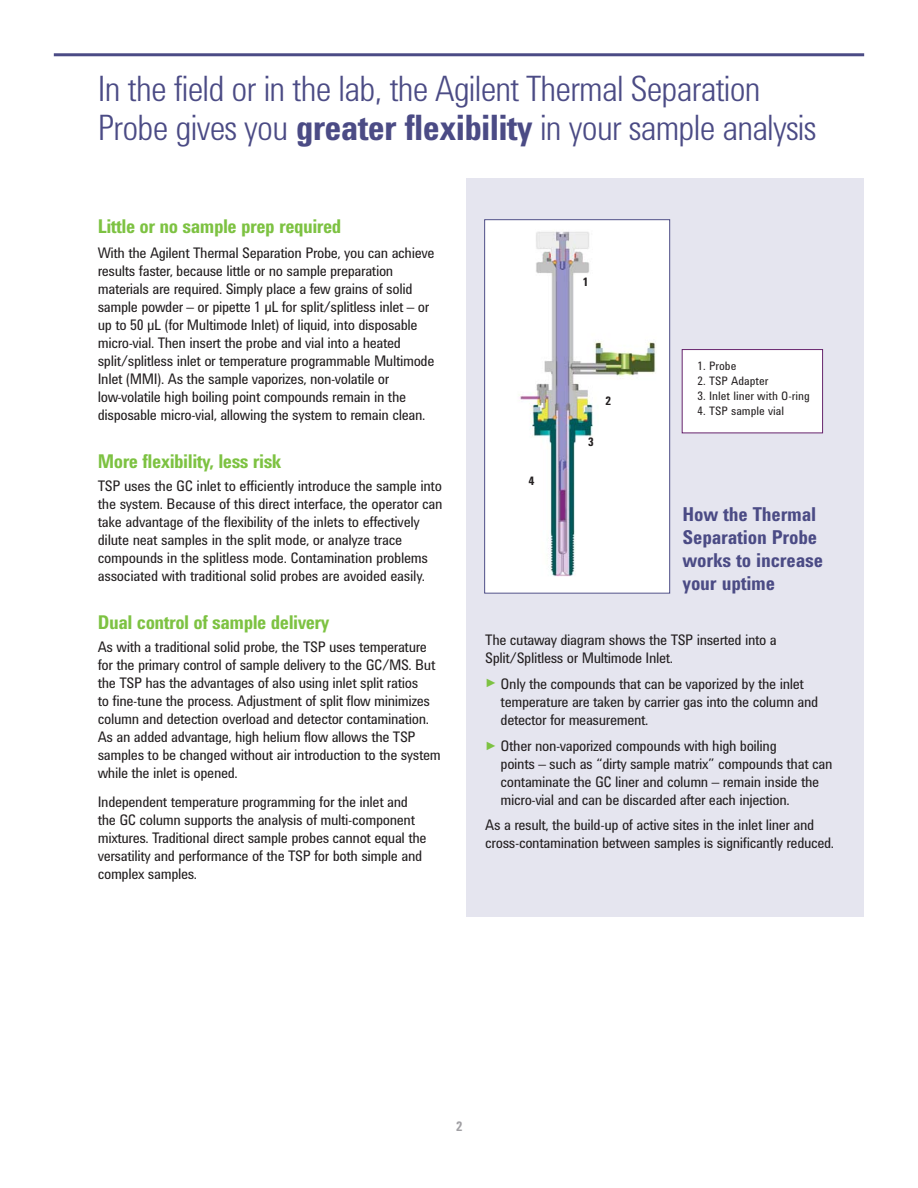
<style>
.page{position:relative;width:918px;height:1188px;background:#fff}
.page>*{position:absolute;margin:0;border:0;box-sizing:border-box;transform-origin:0 0}
.t1{font:300 36px/39px "Agilent Condensed CFF";letter-spacing:-.02em;color:#4b4b85}
.t2{font:700 19.65px/23px "Agilent Condensed CFF";letter-spacing:-.01em;color:#4b4b85}
.t3{font:700 19.5px "Agilent Condensed CFF";letter-spacing:-.025em;color:#7dc242}
.t4{font:15px/18px "Agilent Condensed CFF";letter-spacing:-.025em;color:#231f20}
.t5{font:700 13.5px "Agilent Condensed CFF";color:#a1a0a4}
.t6{font:12px "Agilent Condensed CFF";color:#231f20}
.t7{font:700 12px "Agilent Condensed CFF";color:#231f20}
.s1{font-weight:700}
.s2{font-size:12px;color:#7dc242}
</style>
<div class="page">
<div style="left:467px;top:179px;width:397px;height:738px;background:#e5e5ef"></div>
<hr style="left:54px;top:53px;width:810px;height:3px;background:#4b4b85">
<img style="left:486px;top:221px;width:182px;height:371px">
<div style="left:484px;top:219px;width:186px;height:375px;border:1px solid #4b4b85"></div>
<div style="left:682px;top:350px;width:141px;height:83px;background:#fff"></div>
<div style="left:682px;top:349px;width:141px;height:84px;border:1px solid #67246d"></div>
<h1 class="t1" style="left:98px;top:73px;width:720px">In the field or in the lab, the Agilent Thermal Separation<br>Probe gives you <span class="s1">greater flexibility</span> in your sample analysis</h1>
<h3 class="t3" style="left:98px;top:219px;width:245px">Little or no sample prep required</h3>
<p class="t4" style="left:98px;top:245px;width:338px">With the Agilent Thermal Separation Probe, you can achieve results faster, because little or no sample preparation materials are required. Simply place a few grains of solid sample powder – or pipette 1 µL for split/splitless inlet – or up to 50 µL (for Multimode Inlet) of liquid, into disposable micro-vial. Then insert the probe and vial into a heated split/splitless inlet or temperature programmable Multimode Inlet (MMI). As the sample vaporizes, non-volatile or low-volatile high boiling point compounds remain in the disposable micro-vial, allowing the system to remain clean.</p>
<h3 class="t3" style="left:98px;top:454px;width:185px">More flexibility, less risk</h3>
<p class="t4" style="left:98px;top:479px;width:346px">TSP uses the GC inlet to efficiently introduce the sample into the system. Because of this direct interface, the operator can take advantage of the flexibility of the inlets to effectively dilute neat samples in the split mode, or analyze trace compounds in the splitless mode. Contamination problems associated with traditional solid probes are avoided easily.</p>
<h3 class="t3" style="left:98px;top:615px;width:233px">Dual control of sample delivery</h3>
<p class="t4" style="left:98px;top:640px;width:345px">As with a traditional solid probe, the TSP uses temperature for the primary control of sample delivery to the GC/MS. But the TSP has the advantages of also using inlet split ratios<br>to fine-tune the process. Adjustment of split flow minimizes column and detection overload and detector contamination.<br>As an added advantage, high helium flow allows the TSP samples to be changed without air introduction to the system while the inlet is opened.</p>
<p class="t4" style="left:98px;top:795px;width:330px">Independent temperature programming for the inlet and the GC column supports the analysis of multi-component mixtures. Traditional direct sample probes cannot equal the versatility and performance of the TSP for both simple and complex samples.</p>
<p class="t7" style="left:529px;top:476px;width:7px">4</p>
<p class="t7" style="left:583px;top:278px;width:7px">1</p>
<p class="t7" style="left:605px;top:396px;width:7px">2</p>
<p class="t7" style="left:588px;top:437px;width:7px">3</p>
<p class="t6" style="left:698px;top:362px;width:40px">1. Probe</p>
<p class="t6" style="left:698px;top:377px;width:72px">2. TSP Adapter</p>
<p class="t6" style="left:698px;top:392px;width:114px">3. Inlet liner with O-ring</p>
<p class="t6" style="left:698px;top:407px;width:88px">4. TSP sample vial</p>
<h2 class="t2" style="left:683px;top:505px;width:142px">How the Thermal<br>Separation Probe works to increase your uptime</h2>
<p class="t4" style="left:485px;top:632px;width:293px">The cutaway diagram shows the TSP inserted into a<br>Split/Splitless or Multimode Inlet.</p>
<p class="t4" style="left:501px;top:676px;width:319px;text-indent:-15px"><span class="s2">►</span> Only the compounds that can be vaporized by the inlet temperature are taken by carrier gas into the column and detector for measurement.</p>
<p class="t4" style="left:501px;top:739px;width:333px;text-indent:-15px"><span class="s2">►</span> Other non-vaporized compounds with high boiling<br>points – such as “dirty sample matrix” compounds that can contaminate the GC liner and column – remain inside the micro-vial and can be discarded after each injection.</p>
<p class="t4" style="left:485px;top:818px;width:350px">As a result, the build-up of active sites in the inlet liner and cross-contamination between samples is significantly reduced.</p>
<p class="t5" style="left:456px;top:1122px;width:8px">2</p>
</div>
